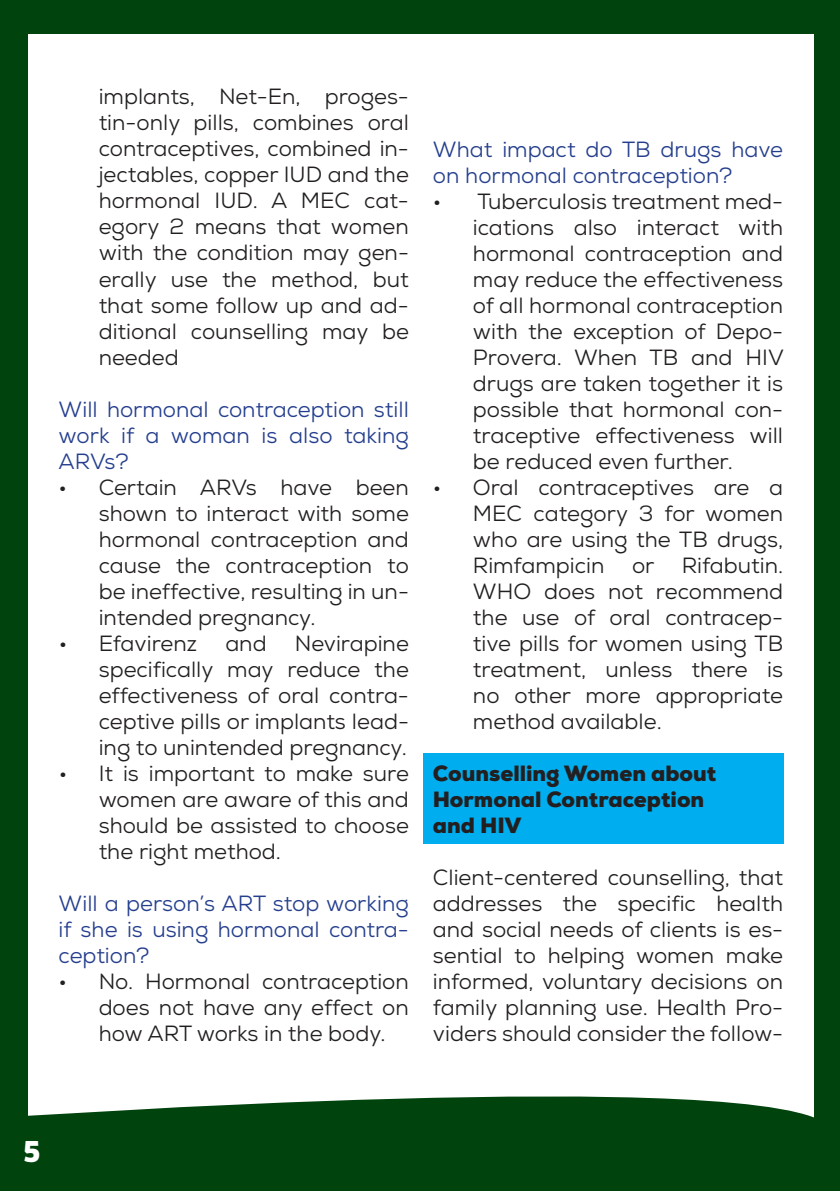
<style>
.page{position:relative;width:840px;height:1191px;background:#fff}
.page>*{position:absolute;margin:0;border:0;box-sizing:border-box;transform-origin:0 0}
.t1{font:900 28px "Clan";color:#fff}
.t2{font:22px/26px "Nexa";color:#231f20;text-align:justify}
.t3{font:22px/26px "Nexa";color:#253f8e;text-align:justify}
.t4{font:900 22px/26px "Nexa";color:#231f20}
</style>
<div class="page">
<div style="left:0;top:0;width:839px;height:1191px;background:#00430d"></div>
<div style="left:28px;top:34px;width:785px;height:1083px;background:#fff"></div>
<svg style="left:28px;top:1064px;width:786px;height:54px"></svg>
<div style="left:422px;top:753px;width:360px;height:90px;background:#00aeef"></div>
<p class="t2" style="left:99px;top:84px;width:311px">implants, Net-En, proges&shy;tin-only pills, combines oral contraceptives, combined in&shy;jectables, copper IUD and the hormonal IUD. A MEC cat&shy;egory 2 means that women with the condition may gen&shy;erally use the method, but that some follow up and ad&shy;ditional counselling may be needed</p>
<p class="t3" style="left:59px;top:396px;width:351px">Will hormonal contraception still work if a woman is also taking ARVs?</p>
<p class="t2" style="left:99px;top:474px;width:311px;text-indent:-40px">• Certain ARVs have been shown to interact with some hormonal contraception and cause the contraception to be ineffective, resulting in un&shy;intended pregnancy.</p>
<p class="t2" style="left:59px;top:630px;width:140px">• Efavirenz</p>
<p class="t2" style="left:225px;top:630px;width:43px">and</p>
<p class="t2" style="left:99px;top:630px;width:311px;text-indent:196px">Nevirapine specifically may reduce the effectiveness of oral contra&shy;ceptive pills or implants lead&shy;ing to unintended pregnancy.</p>
<p class="t2" style="left:99px;top:760px;width:311px;text-indent:-40px">• It is important to make sure women are aware of this and should be assisted to choose the right method.</p>
<p class="t3" style="left:59px;top:890px;width:351px">Will a person’s ART stop working if she is using hormonal contra&shy;ception?</p>
<p class="t2" style="left:99px;top:968px;width:311px;text-indent:-40px">• No. Hormonal contraception does not have any effect on how ART works in the body.</p>
<p class="t3" style="left:432px;top:136px;width:351px">What impact do TB drugs have on hormonal contraception?</p>
<p class="t2" style="left:472px;top:188px;width:312px;text-indent:-40px">• Tuberculosis treatment med&shy;ications also interact with hormonal contraception and may reduce the effectiveness of all hormonal contraception with the exception of Depo-Provera. When TB and HIV drugs are taken together it is possible that hormonal con&shy;traceptive effectiveness will be reduced even further.</p>
<p class="t2" style="left:472px;top:474px;width:311px;text-indent:-40px">• Oral contraceptives are a MEC category 3 for women who are using the TB drugs, Rimfampicin</p>
<p class="t2" style="left:472px;top:552px;width:311px;text-indent:159px">or Rifabutin.<br>WHO does not recommend the use of oral contracep&shy;tive pills for women using TB treatment, unless there is no other more appropriate method available.</p>
<p class="t4" style="left:432px;top:760px;width:285px">Counselling Women about<br>Hormonal Contraception and HIV</p>
<p class="t2" style="left:432px;top:864px;width:351px">Client-centered counselling, that addresses the specific health and social needs of clients is es&shy;sential to helping women make informed, voluntary decisions on family planning use. Health Pro&shy;viders should consider the follow-</p>
<p class="t1" style="left:23px;top:1136px;width:19px">5</p>
</div>
